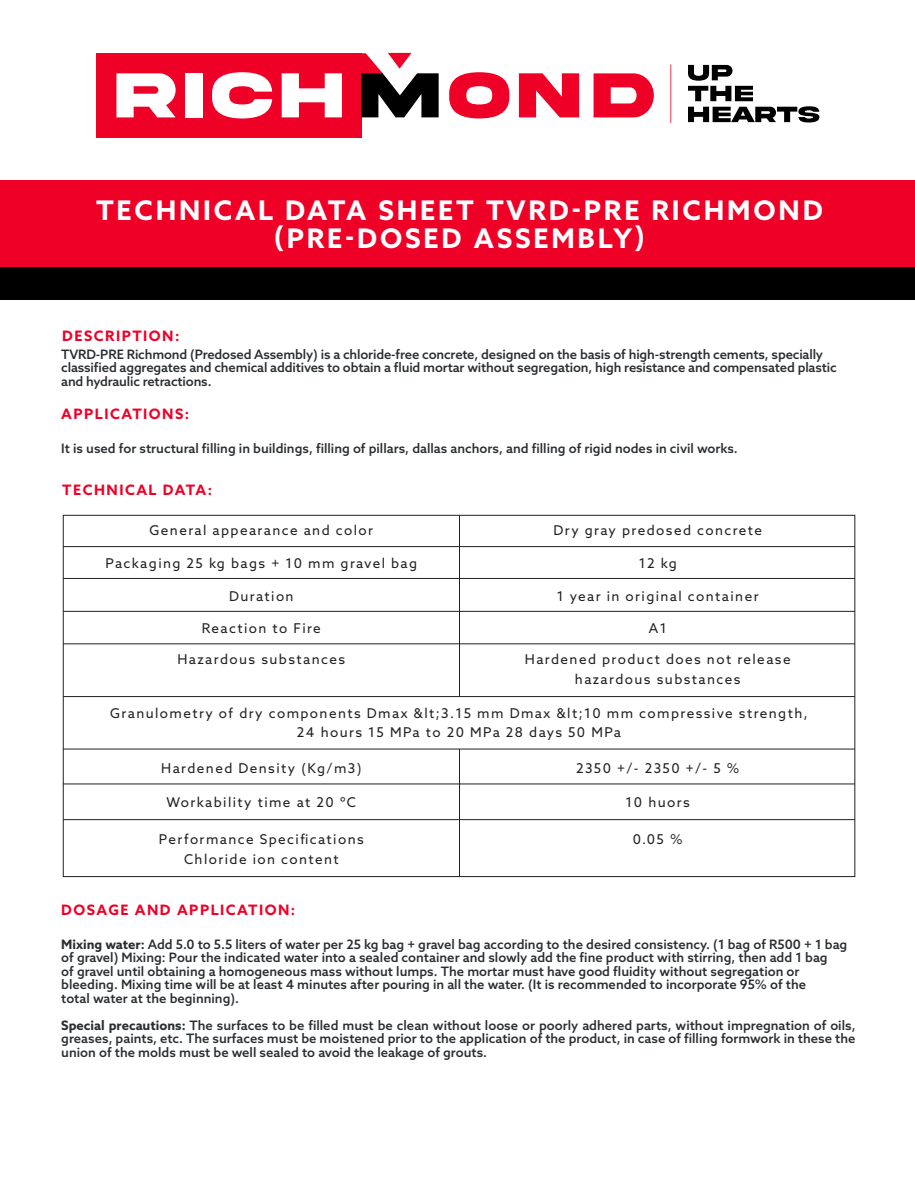
<style>
.page{position:relative;width:915px;height:1191px;background:#fff}
.page>*{position:absolute;margin:0;border:0;box-sizing:border-box;transform-origin:0 0}
.t1{font:700 27px/28.5px "Azo Sans";letter-spacing:.105em;color:#fff;text-align:center}
.t2{font:700 14.4px "Azo Sans";letter-spacing:.105em;color:#ef0027}
.t3{font:13.5px/19.8px "Azo Sans";letter-spacing:.105em;color:#231f20;text-align:center}
.t4{font:500 13.05px/13.5px "Azo Sans";color:#2a2e31}
.s1{font-weight:700}
</style>
<div class="page">
<div style="left:0;top:214px;width:914px;height:86px;background:#000001"></div>
<div style="left:0;top:180px;width:914px;height:87px;background:#ef0027"></div>
<div style="left:96px;top:53px;width:265px;height:84px;background:#ef0027"></div>
<svg style="left:116px;top:73px;width:60px;height:44px"></svg>
<div style="left:185px;top:73px;width:17px;height:44px;background:#fff"></div>
<svg style="left:212px;top:72px;width:60px;height:46px"></svg>
<svg style="left:281px;top:73px;width:61px;height:44px"></svg>
<svg style="left:449px;top:72px;width:60px;height:46px"></svg>
<svg style="left:518px;top:73px;width:61px;height:44px"></svg>
<svg style="left:593px;top:73px;width:60px;height:45px"></svg>
<hr style="left:670px;top:64px;width:1px;height:59px;background:#ef0027">
<svg style="left:688px;top:65px;width:131px;height:57px"></svg>
<svg style="left:361px;top:53px;width:77px;height:64px"></svg>
<hr style="left:63px;top:546px;width:791px;height:1px;background:#231f20">
<hr style="left:63px;top:578px;width:791px;height:1px;background:#231f20">
<hr style="left:63px;top:611px;width:791px;height:1px;background:#231f20">
<hr style="left:63px;top:643px;width:791px;height:1px;background:#231f20">
<hr style="left:63px;top:696px;width:791px;height:1px;background:#231f20">
<hr style="left:63px;top:748px;width:791px;height:1px;background:#231f20">
<hr style="left:63px;top:783px;width:791px;height:1px;background:#231f20">
<hr style="left:63px;top:819px;width:791px;height:1px;background:#231f20">
<hr style="left:459px;top:515px;width:1px;height:181px;background:#231f20">
<hr style="left:459px;top:749px;width:1px;height:127px;background:#231f20">
<h1 class="t1" style="left:96px;top:195px;width:728px">TECHNICAL DATA SHEET TVRD-PRE RICHMOND (PRE-DOSED ASSEMBLY)</h1>
<p class="t2" style="left:62px;top:326px;width:119px">DESCRIPTION:</p>
<p class="t4" style="left:61px;top:347px;width:776px">TVRD-PRE Richmond (Predosed Assembly) is a chloride-free concrete, designed on the basis of high-strength cements, specially classified aggregates and chemical additives to obtain a fluid mortar without segregation, high resistance and compensated plastic and hydraulic retractions.</p>
<p class="t2" style="left:61px;top:404px;width:129px">APPLICATIONS:</p>
<p class="t4" style="left:61px;top:441px;width:677px">It is used for structural filling in buildings, filling of pillars, dallas anchors, and filling of rigid nodes in civil works.</p>
<p class="t2" style="left:62px;top:480px;width:151px">TECHNICAL DATA:</p>
<p class="t3" style="left:149px;top:520px;width:225px">General appearance and color</p>
<p class="t3" style="left:553px;top:520px;width:210px">Dry gray predosed concrete</p>
<p class="t3" style="left:105px;top:552px;width:313px">Packaging 25 kg bags + 10 mm gravel bag</p>
<p class="t3" style="left:638px;top:552px;width:39px">12 kg</p>
<p class="t3" style="left:229px;top:585px;width:66px">Duration</p>
<p class="t3" style="left:556px;top:585px;width:203px">1 year in original container</p>
<p class="t3" style="left:202px;top:618px;width:120px">Reaction to Fire</p>
<p class="t3" style="left:648px;top:618px;width:19px">A1</p>
<p class="t3" style="left:177px;top:649px;width:169px">Hazardous substances</p>
<p class="t3" style="left:524px;top:649px;width:267px">Hardened product does not release hazardous substances</p>
<p class="t3" style="left:110px;top:702px;width:698px">Granulometry of dry components Dmax &amp;lt;3.15 mm Dmax &amp;lt;10 mm compressive strength,<br>24 hours 15 MPa to 20 MPa 28 days 50 MPa</p>
<p class="t3" style="left:161px;top:758px;width:202px">Hardened Density (Kg/m3)</p>
<p class="t3" style="left:576px;top:758px;width:165px">2350 +/- 2350 +/- 5 %</p>
<p class="t3" style="left:166px;top:791px;width:191px">Workability time at 20 ºC</p>
<p class="t3" style="left:625px;top:791px;width:66px">10 huors</p>
<p class="t3" style="left:159px;top:829px;width:206px">Performance Specifications<br>Chloride ion content</p>
<p class="t3" style="left:632px;top:829px;width:51px">0.05 %</p>
<p class="t2" style="left:61px;top:900px;width:235px">DOSAGE AND APPLICATION:</p>
<p class="t4" style="left:61px;top:937px;width:787px"><span class="s1">Mixing water:</span> Add 5.0 to 5.5 liters of water per 25 kg bag + gravel bag according to the desired consistency. (1 bag of R500 + 1 bag of gravel) Mixing: Pour the indicated water into a sealed container and slowly add the fine product with stirring, then add 1 bag<br>of gravel until obtaining a homogeneous mass without lumps. The mortar must have good fluidity without segregation or bleeding. Mixing time will be at least 4 minutes after pouring in all the water. (It is recommended to incorporate 95% of the<br>total water at the beginning).</p>
<p class="t4" style="left:61px;top:1018px;width:795px;text-align:justify"><span class="s1">Special precautions:</span> The surfaces to be filled must be clean without loose or poorly adhered parts, without impregnation of oils, greases, paints, etc. The surfaces must be moistened prior to the application of the product, in case of filling formwork in these the union of the molds must be well sealed to avoid the leakage of grouts.</p>
</div>
